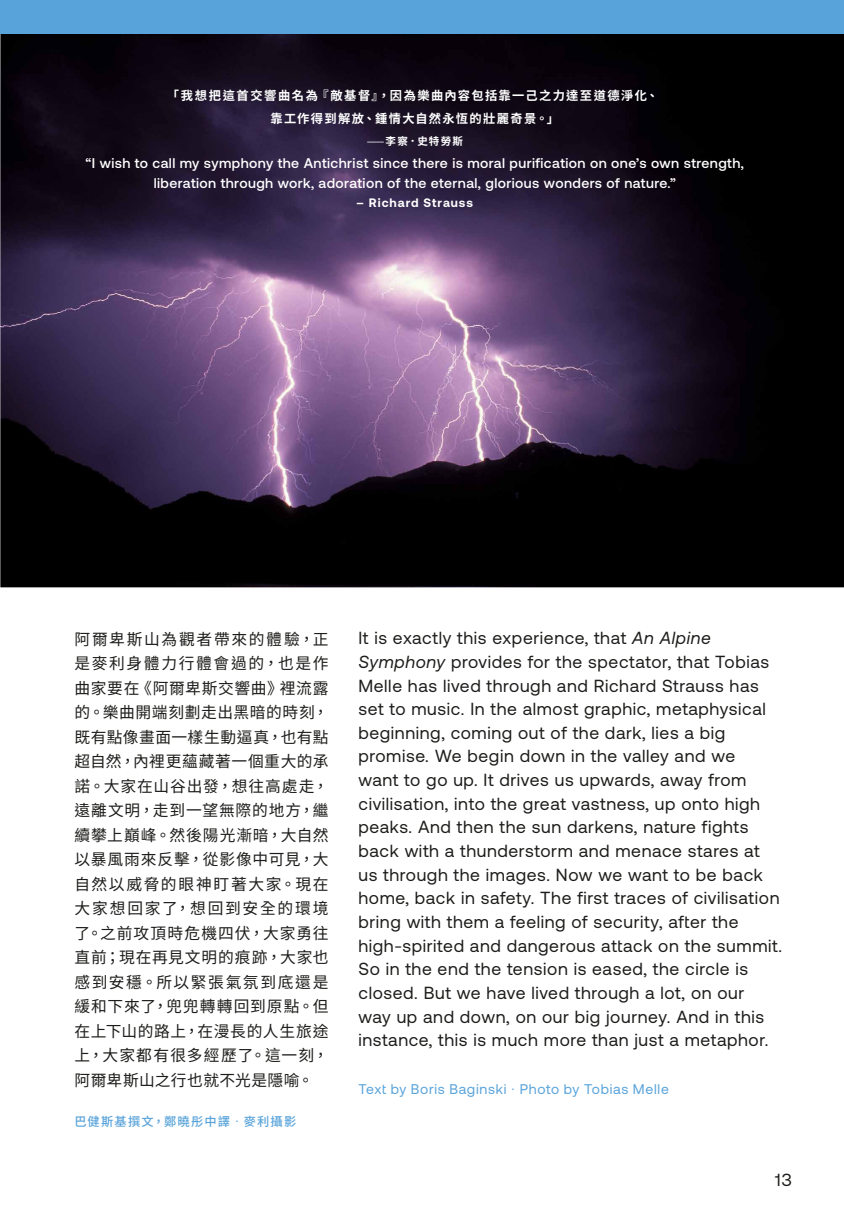
<style>
.page{position:relative;width:844px;height:1226px;background:#fff}
.page>*{position:absolute;margin:0;border:0;box-sizing:border-box;transform-origin:0 0}
.t1{font:17.5px/23.6px "Aeonik";letter-spacing:.035em;color:#1d1d1b}
.t2{font:15.75px/24.5px "Noto Sans HK";letter-spacing:.045em;color:#1d1d1b;text-align:justify}
.t3{font:500 14px/19.2px "Aeonik";letter-spacing:.03em;color:#fff;text-align:center}
.t4{font:14px "Aeonik";letter-spacing:.05em;color:#58a3da}
.t5{font:700 12.25px/22.8px "Noto Sans HK";letter-spacing:.11em;color:#fff;text-align:center}
.t6{font:500 12.25px "Noto Sans CJ Ktc";letter-spacing:.095em;color:#58a3da}
.t7{font:700 12.25px "Aeonik";letter-spacing:.08em;color:#fff}
.t8{font:700 10.5px "Noto Sans HK";letter-spacing:.115em;color:#fff}
.s1{font-weight:400}
.s2{font-family:"Aeonik";font-weight:100;font-size:14px}
.s3{font-style:italic}
.s4{font-weight:100}
</style>
<div class="page">
<img style="left:0;top:33px;width:843px;height:554px">
<div style="left:0;top:0;width:843px;height:33px;background:#58a3da"></div>
<p class="t5" style="left:167px;top:84px;width:493px">「我想把這首交響曲名為『敵基督』，因為樂曲內容包括靠一己之力達至道德淨化、靠工作得到解放、鍾情大自然永恆的壯麗奇景。」</p>
<p class="t8" style="left:366px;top:136px;width:98px"><span class="s1">——</span>李察．史特勞斯</p>
<p class="t3" style="left:86px;top:154px;width:659px">“I wish to call my symphony the Antichrist since there is moral purification on one’s own strength, liberation through work, adoration of the eternal, glorious wonders of nature.”</p>
<p class="t7" style="left:356px;top:195px;width:118px">– Richard Strauss</p>
<p class="t2" style="left:74px;top:627px;width:255px">阿爾卑斯山為觀者帶來的體驗，正是麥利身體力行體會過的，也是作曲家要在《阿爾卑斯交響曲》裡流露的。樂曲開端刻劃走出黑暗的時刻，既有點像畫面一樣生動逼真，也有點超自然，內裡更蘊藏著一個重大的承諾。大家在山谷出發，想往高處走，遠離文明，走到一望無際的地方，繼續攀上巔峰。然後陽光漸暗，大自然以暴風雨來反擊，從影像中可見，大自然以威脅的眼神盯著大家。現在大家想回家了，想回到安全的環境了。之前攻頂時危機四伏，大家勇往直前；現在再見文明的痕跡，大家也感到安穩。所以緊張氣氛到底還是緩和下來了，兜兜轉轉回到原點。但在上下山的路上，在漫長的人生旅途上，大家都有很多經歷了。這一刻，阿爾卑斯山之行也就不光是隱喻。</p>
<p class="t6" style="left:74px;top:1114px;width:223px">巴健斯基撰文，鄭曉彤中譯 <span class="s2">•</span> 麥利攝影</p>
<p class="t1" style="left:358px;top:626px;width:425px">It is exactly this experience, that <span class="s3">An Alpine Symphony</span> provides for the spectator, that Tobias Melle has lived through and Richard Strauss has set to music. In the almost graphic, metaphysical beginning, coming out of the dark, lies a big promise. We begin down in the valley and we<br>want to go up. It drives us upwards, away from civilisation, into the great vastness, up onto high peaks. And then the sun darkens, nature fights back with a thunderstorm and menace stares at us through the images. Now we want to be back home, back in safety. The first traces of civilisation bring with them a feeling of security, after the high-spirited and dangerous attack on the summit.<br>So in the end the tension is eased, the circle is closed. But we have lived through a lot, on our<br>way up and down, on our big journey. And in this instance, this is much more than just a metaphor.</p>
<p class="t4" style="left:358px;top:1081px;width:312px">Text by Boris Baginski <span class="s4">•</span> Photo by Tobias Melle</p>
<p class="t1" style="left:775px;top:1168px;width:18px">13</p>
</div>
